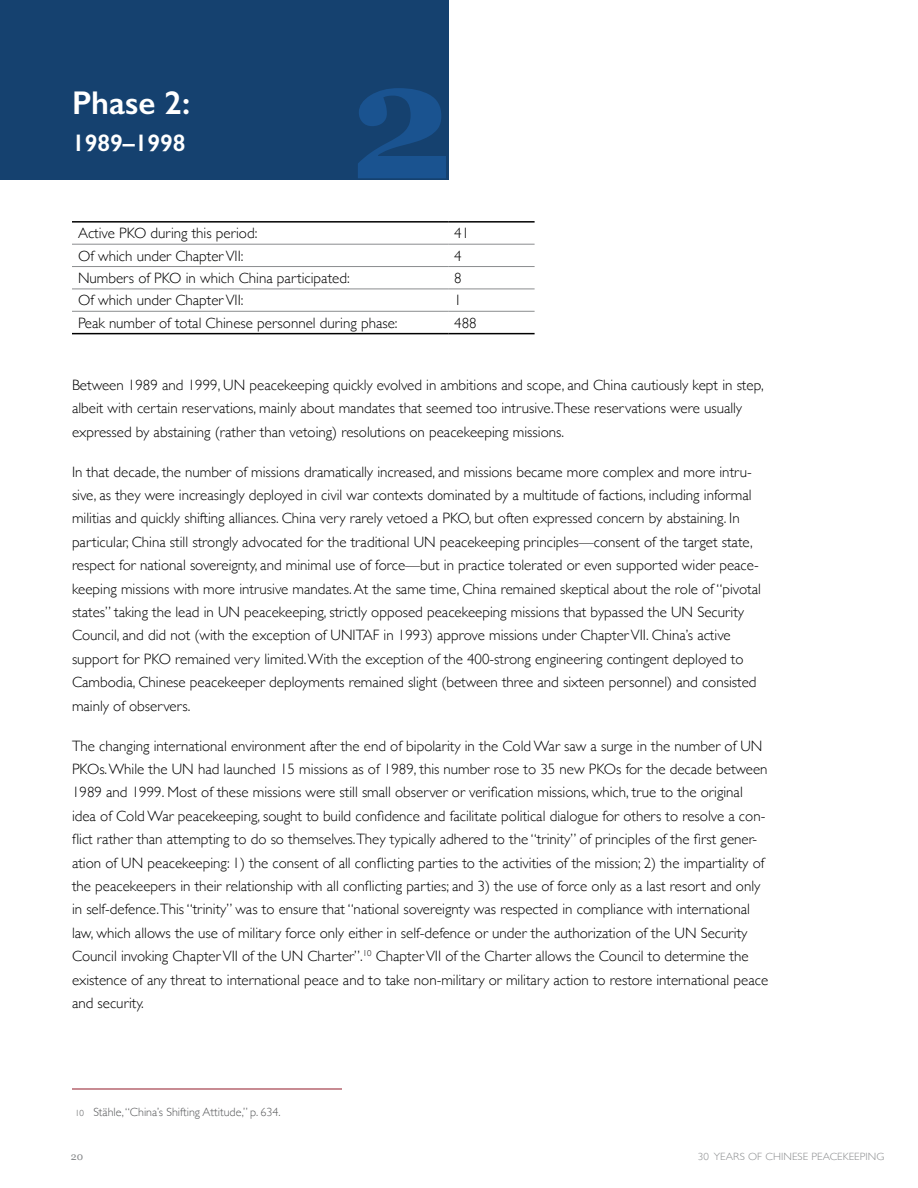
<style>
.page{position:relative;width:918px;height:1188px;background:#fff}
.page>*{position:absolute;margin:0;border:0;box-sizing:border-box;transform-origin:0 0}
.t1{font:700 166.5px "Georgia";color:#1a5390}
.Heading_2{font:600 33px "Gill Sans";color:#fff}
.Heading_2-2{font:600 24px "Gill Sans";color:#fff}
.Body_font{font:300 15px/23.4px "Gill Sans";color:#000}
.Footnotes{font:300 12px "Gill Sans";color:#58595b}
.t2{font:300 10.5px "Gill Sans";letter-spacing:.01em;color:#8a8c8e;scale:1.05 1}
.t3{font:10.5px "Georgia";color:#8a8c8e}
.s1{font-size:9px}
</style>
<div class="page">
<div style="left:0;top:0;width:448px;height:180px;background:#15416f"></div>
<hr style="left:72px;top:221px;width:376px;height:2px;background:#000">
<hr style="left:448px;top:221px;width:87px;height:2px;background:#000">
<hr style="left:72px;top:333px;width:376px;height:1px;background:#000">
<hr style="left:448px;top:333px;width:87px;height:1px;background:#000">
<hr style="left:72px;top:244px;width:376px;height:1px;background:#8a8c8e">
<hr style="left:448px;top:244px;width:87px;height:1px;background:#8a8c8e">
<hr style="left:72px;top:266px;width:376px;height:1px;background:#8a8c8e">
<hr style="left:448px;top:266px;width:87px;height:1px;background:#8a8c8e">
<hr style="left:72px;top:289px;width:376px;height:1px;background:#8a8c8e">
<hr style="left:448px;top:289px;width:87px;height:1px;background:#8a8c8e">
<hr style="left:72px;top:311px;width:376px;height:1px;background:#8a8c8e">
<hr style="left:448px;top:311px;width:87px;height:1px;background:#8a8c8e">
<hr style="left:72px;top:1089px;width:270px;height:1px;background:#911928">
<p class="Heading_2" style="left:72px;top:83px;width:120px">Phase 2:</p>
<p class="Heading_2-2" style="left:72px;top:129px;width:115px">1989–1998</p>
<p class="t1" style="left:349px;top:-5px;width:106px">2</p>
<p class="Body_font" style="left:78px;top:221px;width:181px">Active PKO during this period:</p>
<p class="Body_font" style="left:454px;top:221px;width:16px">41</p>
<p class="Body_font" style="left:78px;top:243px;width:167px">Of which under Chapter VII:</p>
<p class="Body_font" style="left:454px;top:243px;width:9px">4</p>
<p class="Body_font" style="left:78px;top:266px;width:273px">Numbers of PKO in which China participated:</p>
<p class="Body_font" style="left:454px;top:266px;width:9px">8</p>
<p class="Body_font" style="left:78px;top:288px;width:167px">Of which under Chapter VII:</p>
<p class="Body_font" style="left:454px;top:288px;width:9px">1</p>
<p class="Body_font" style="left:78px;top:310px;width:321px">Peak number of total Chinese personnel during phase:</p>
<p class="Body_font" style="left:454px;top:310px;width:24px">488</p>
<p class="Body_font" style="left:72px;top:373px;width:693px">Between 1989 and 1999, UN peacekeeping quickly evolved in ambitions and scope, and China cautiously kept in step, albeit with certain reservations, mainly about mandates that seemed too intrusive.These reservations were usually expressed by abstaining (rather than vetoing) resolutions on peacekeeping missions.</p>
<p class="Body_font" style="left:72px;top:459px;width:691px">In that decade, the number of missions dramatically increased, and missions became more complex and more intru&shy;sive, as they were increasingly deployed in civil war contexts dominated by a multitude of factions, including informal militias and quickly shifting alliances. China very rarely vetoed a PKO, but often expressed concern by abstaining. In particular, China still strongly advocated for the traditional UN peacekeeping principles—consent of the target state, respect for national sovereignty, and minimal use of force—but in practice tolerated or even supported wider peace&shy;keeping missions with more intrusive mandates. At the same time, China remained skeptical about the role of “pivotal states” taking the lead in UN peacekeeping, strictly opposed peacekeeping missions that bypassed the UN Security Council, and did not (with the exception of UNITAF in 1993) approve missions under Chapter VII. China’s active support for PKO remained very limited. With the exception of the 400-strong engineering contingent deployed to Cambodia, Chinese peacekeeper deployments remained slight (between three and sixteen personnel) and consisted mainly of observers.</p>
<p class="Body_font" style="left:72px;top:733px;width:698px">The changing international environment after the end of bipolarity in the Cold War saw a surge in the number of UN PKOs. While the UN had launched 15 missions as of 1989, this number rose to 35 new PKOs for the decade between 1989 and 1999. Most of these missions were still small observer or verification missions, which, true to the original idea of Cold War peacekeeping, sought to build confidence and facilitate political dialogue for others to resolve a con&shy;flict rather than attempting to do so themselves.They typically adhered to the “trinity” of principles of the first gener&shy;ation of UN peacekeeping: 1) the consent of all conflicting parties to the activities of the mission; 2) the impartiality of the peacekeepers in their relationship with all conflicting parties; and 3) the use of force only as a last resort and only in self-defence.This “trinity” was to ensure that “national sovereignty was respected in compliance with international law, which allows the use of military force only either in self-defence or under the authorization of the UN Security Council invoking Chapter VII of the UN Charter”.<sup>10</sup> Chapter VII of the Charter allows the Council to determine the existence of any threat to international peace and to take non-military or military action to restore international peace and security.</p>
<p class="Footnotes" style="left:75px;top:1103px;width:207px"><span class="s1">10</span> Stähle, “China’s Shifting Attitude,” p. 634.</p>
<p class="t3" style="left:71px;top:1149px;width:14px">20</p>
<p class="t2" style="left:698px;top:1148px;width:179px">30 YEARS OF CHINESE PEACEKEEPING</p>
</div>
